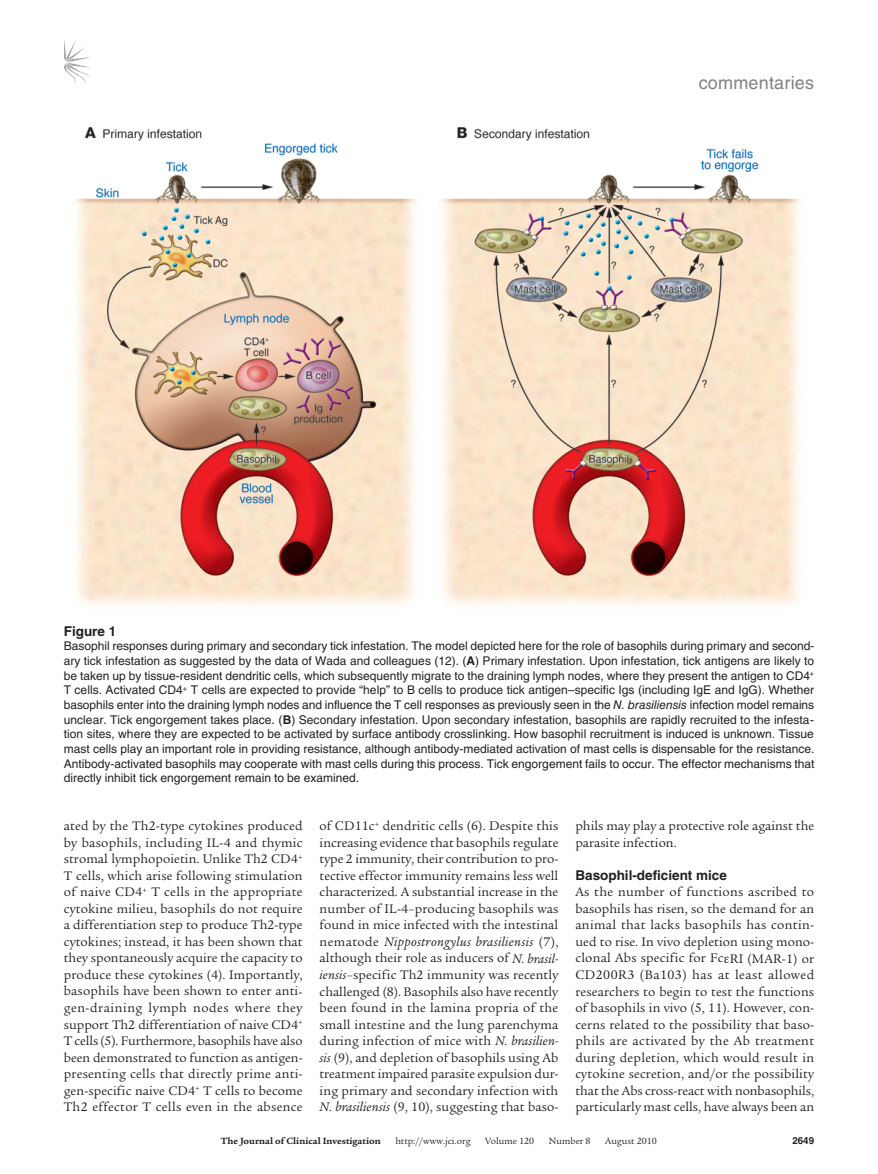
<style>
.page{position:relative;width:878px;height:1174px;background:#fff}
.page>*{position:absolute;margin:0;border:0;box-sizing:border-box;transform-origin:0 0}
.t1{font:18px "Helvetica LT Std";letter-spacing:.01em;color:#808285}
.t2{font:13.5px/16.5px "Legacy Serif Std";color:#231f20;text-align:justify}
.t3{font:700 13.5px "Helvetica LT Std";color:#231f20}
.t4{font:12px/14.7px "Helvetica LT Std";color:#231f20;text-align:justify}
.t5{font:9.75px "Legacy Serif Std";color:#231f20}
.t6{font:700 9.75px "Legacy Serif Std";color:#231f20}
.t7{font:700 9.75px "Helvetica LT Std";color:#231f20}
.s1{font-weight:700}
.s2{font-style:italic}
</style>
<div class="page">
<svg style="left:64px;top:39px;width:27px;height:46px"></svg>
<img style="left:75px;top:127px;width:726px;height:478px">
<h1 class="t1" style="left:698px;top:72px;width:117px">commentaries</h1>
<p class="t3" style="left:64px;top:623px;width:54px">Figure 1</p>
<p class="t4" style="left:64px;top:639px;width:752px">Basophil responses during primary and secondary tick infestation. The model depicted here for the role of basophils during primary and second&shy;ary tick infestation as suggested by the data of Wada and colleagues (12). (<span class="s1">A</span>) Primary infestation. Upon infestation, tick antigens are likely to be taken up by tissue-resident dendritic cells, which subsequently migrate to the draining lymph nodes, where they present the antigen to CD4<sup>+ </sup>T cells. Activated CD4<sup>+</sup> T cells are expected to provide “help” to B cells to produce tick antigen–specific Igs (including IgE and IgG). Whether basophils enter into the draining lymph nodes and influence the T cell responses as previously seen in the <span class="s2">N. brasiliensis</span> infection model remains unclear. Tick engorgement takes place. (<span class="s1">B</span>) Secondary infestation. Upon secondary infestation, basophils are rapidly recruited to the infesta&shy;tion sites, where they are expected to be activated by surface antibody crosslinking. How basophil recruitment is induced is unknown. Tissue mast cells play an important role in providing resistance, although antibody-mediated activation of mast cells is dispensable for the resistance.<br>Antibody-activated basophils may cooperate with mast cells during this process. Tick engorgement fails to occur. The effector mechanisms that directly inhibit tick engorgement remain to be examined.</p>
<p class="t2" style="left:64px;top:818px;width:240px">ated by the Th2-type cytokines produced by basophils, including IL-4 and thymic stromal lymphopoietin. Unlike Th2 CD4<sup>+ </sup>T cells, which arise following stimulation of naive CD4<sup>+</sup> T cells in the appropriate cytokine milieu, basophils do not require a differentiation step to produce Th2-type cytokines; instead, it has been shown that they spontaneously acquire the capacity to produce these cytokines (4). Importantly, basophils have been shown to enter anti&shy;gen-draining lymph nodes where they support Th2 differentiation of naive CD4<sup>+ </sup>T cells (5). Furthermore, basophils have also been demonstrated to function as antigen&shy;presenting cells that directly prime anti&shy;gen-specific naive CD4<sup>+</sup> T cells to become Th2 effector T cells even in the absence</p>
<p class="t2" style="left:319px;top:818px;width:240px">of CD11c<sup>+</sup> dendritic cells (6). Despite this increasing evidence that basophils regulate type 2 immunity, their contribution to pro&shy;tective effector immunity remains less well characterized. A substantial increase in the number of IL-4–producing basophils was found in mice infected with the intestinal nematode <span class="s2">Nippostrongylus brasiliensis</span> (7), although their role as inducers of <span class="s2">N. brasil&shy;iensis</span>–specific Th2 immunity was recently challenged (8). Basophils also have recently been found in the lamina propria of the small intestine and the lung parenchyma during infection of mice with <span class="s2">N. brasilien&shy;sis</span> (9), and depletion of basophils using Ab treatment impaired parasite expulsion dur&shy;ing primary and secondary infection with <span class="s2">N. brasiliensis</span> (9, 10), suggesting that baso-</p>
<p class="t2" style="left:575px;top:818px;width:240px">phils may play a protective role against the parasite infection.</p>
<p class="t3" style="left:575px;top:867px;width:153px">Basophil-deficient mice</p>
<p class="t2" style="left:575px;top:884px;width:240px">As the number of functions ascribed to basophils has risen, so the demand for an animal that lacks basophils has contin&shy;ued to rise. In vivo depletion using mono&shy;clonal Abs specific for Fc RI (MAR-1) or CD200R3 (Ba103) has at least allowed researchers to begin to test the functions of basophils in vivo (5, 11). However, con&shy;cerns related to the possibility that baso&shy;phils are activated by the Ab treatment during depletion, which would result in cytokine secretion, and/or the possibility that the Abs cross-react with nonbasophils, particularly mast cells, have always been an</p>
<p class="t6" style="left:221px;top:1135px;width:161px">The Journal of Clinical Investigation</p>
<p class="t5" style="left:395px;top:1135px;width:77px">http://www.jci.org</p>
<p class="t5" style="left:485px;top:1135px;width:50px">Volume 120</p>
<p class="t5" style="left:549px;top:1135px;width:43px">Number 8</p>
<p class="t5" style="left:605px;top:1135px;width:53px">August 2010</p>
<p class="t7" style="left:792px;top:1134px;width:23px">2649</p>
</div>
